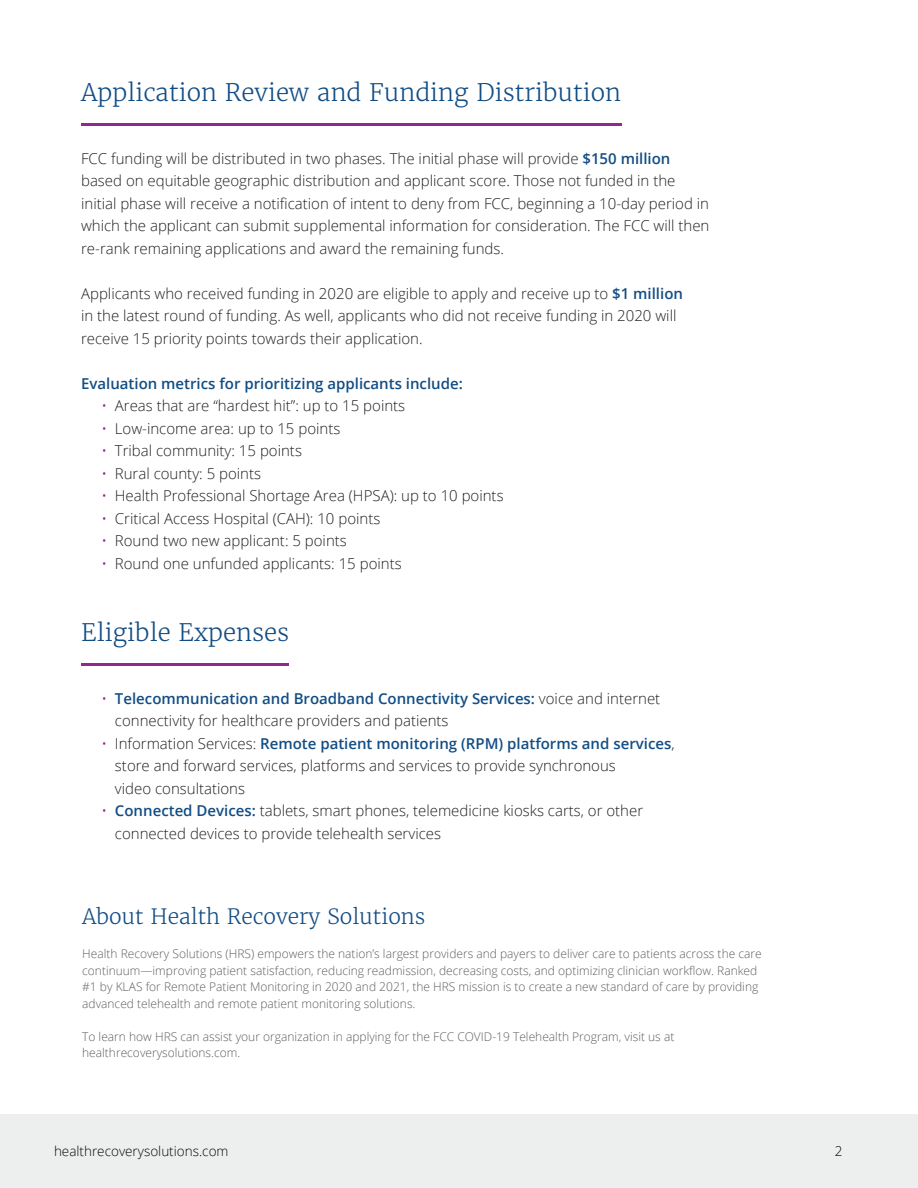
<style>
.page{position:relative;width:918px;height:1188px;background:#fff}
.page>*{position:absolute;margin:0;border:0;box-sizing:border-box;transform-origin:0 0}
.t1{font:300 24px "Merriweather";color:#124d84}
.t2{font:300 21px "Merriweather";color:#124d84}
.Paragraph_Style_1{font:300 15px/22.5px "Open Sans";color:#231f20}
.Paragraph_Style_1-2{font:600 15px "Open Sans";color:#124d84}
.t3{font:300 13.5px "Open Sans";color:#040503}
.t4{font:300 12px/16.5px "Open Sans";color:#5d5e61}
.s1{font-weight:600;color:#124d84}
.s2{color:#90268f}
</style>
<div class="page">
<hr style="left:81px;top:124px;width:540px;height:2px;background:#90288e">
<hr style="left:81px;top:664px;width:208px;height:2px;background:#90288e">
<div style="left:0;top:1115px;width:918px;height:73px;background:#edefef"></div>
<p class="t1" style="left:81px;top:78px;width:541px">Application Review and Funding Distribution</p>
<p class="Paragraph_Style_1" style="left:81px;top:147px;width:630px">FCC funding will be distributed in two phases. The initial phase will provide <span class="s1">$150 million </span>based on equitable geographic distribution and applicant score. Those not funded in the initial phase will receive a notification of intent to deny from FCC, beginning a 10-day period in which the applicant can submit supplemental information for consideration. The FCC will then re-rank remaining applications and award the remaining funds.</p>
<p class="Paragraph_Style_1" style="left:81px;top:282px;width:603px">Applicants who received funding in 2020 are eligible to apply and receive up to <span class="s1">$1 million </span>in the latest round of funding. As well, applicants who did not receive funding in 2020 will receive 15 priority points towards their application.</p>
<p class="Paragraph_Style_1-2" style="left:81px;top:373px;width:383px">Evaluation metrics for prioritizing applicants include:</p>
<p class="Paragraph_Style_1" style="left:101px;top:394px;width:305px"><span class="s2">•</span> Areas that are “hardest hit”: up to 15 points</p>
<p class="Paragraph_Style_1" style="left:101px;top:417px;width:241px"><span class="s2">•</span> Low-income area: up to 15 points</p>
<p class="Paragraph_Style_1" style="left:101px;top:439px;width:202px"><span class="s2">•</span> Tribal community: 15 points</p>
<p class="Paragraph_Style_1" style="left:101px;top:462px;width:161px"><span class="s2">•</span> Rural county: 5 points</p>
<p class="Paragraph_Style_1" style="left:101px;top:484px;width:404px"><span class="s2">•</span> Health Professional Shortage Area (HPSA): up to 10 points</p>
<p class="Paragraph_Style_1" style="left:101px;top:507px;width:281px"><span class="s2">•</span> Critical Access Hospital (CAH): 10 points</p>
<p class="Paragraph_Style_1" style="left:101px;top:529px;width:247px"><span class="s2">•</span> Round two new applicant: 5 points</p>
<p class="Paragraph_Style_1" style="left:101px;top:552px;width:302px"><span class="s2">•</span> Round one unfunded applicants: 15 points</p>
<p class="t1" style="left:81px;top:618px;width:209px">Eligible Expenses</p>
<p class="Paragraph_Style_1" style="left:115px;top:687px;width:547px;text-indent:-14px"><span class="s2">•</span> <span class="s1">Telecommunication and Broadband Connectivity Services:</span> voice and internet connectivity for healthcare providers and patients</p>
<p class="Paragraph_Style_1" style="left:115px;top:732px;width:561px;text-indent:-14px"><span class="s2">•</span> Information Services: <span class="s1">Remote patient monitoring (RPM) platforms and services</span>, store and forward services, platforms and services to provide synchronous<br>video consultations</p>
<p class="Paragraph_Style_1" style="left:115px;top:799px;width:530px;text-indent:-14px"><span class="s2">•</span> <span class="s1">Connected Devices:</span> tablets, smart phones, telemedicine kiosks carts, or other connected devices to provide telehealth services</p>
<p class="t2" style="left:82px;top:903px;width:345px">About Health Recovery Solutions</p>
<p class="t4" style="left:82px;top:945px;width:681px">Health Recovery Solutions (HRS) empowers the nation’s largest providers and payers to deliver care to patients across the care continuum—improving patient satisfaction, reducing readmission, decreasing costs, and optimizing clinician workflow. Ranked #1 by KLAS for Remote Patient Monitoring in 2020 and 2021, the HRS mission is to create a new standard of care by providing advanced telehealth and remote patient monitoring solutions.</p>
<p class="t4" style="left:82px;top:1028px;width:594px">To learn how HRS can assist your organization in applying for the FCC COVID-19 Telehealth Program, visit us at healthrecoverysolutions.com.</p>
<p class="t3" style="left:54px;top:1142px;width:176px">healthrecoverysolutions.com</p>
<p class="t3" style="left:835px;top:1142px;width:9px">2</p>
</div>
